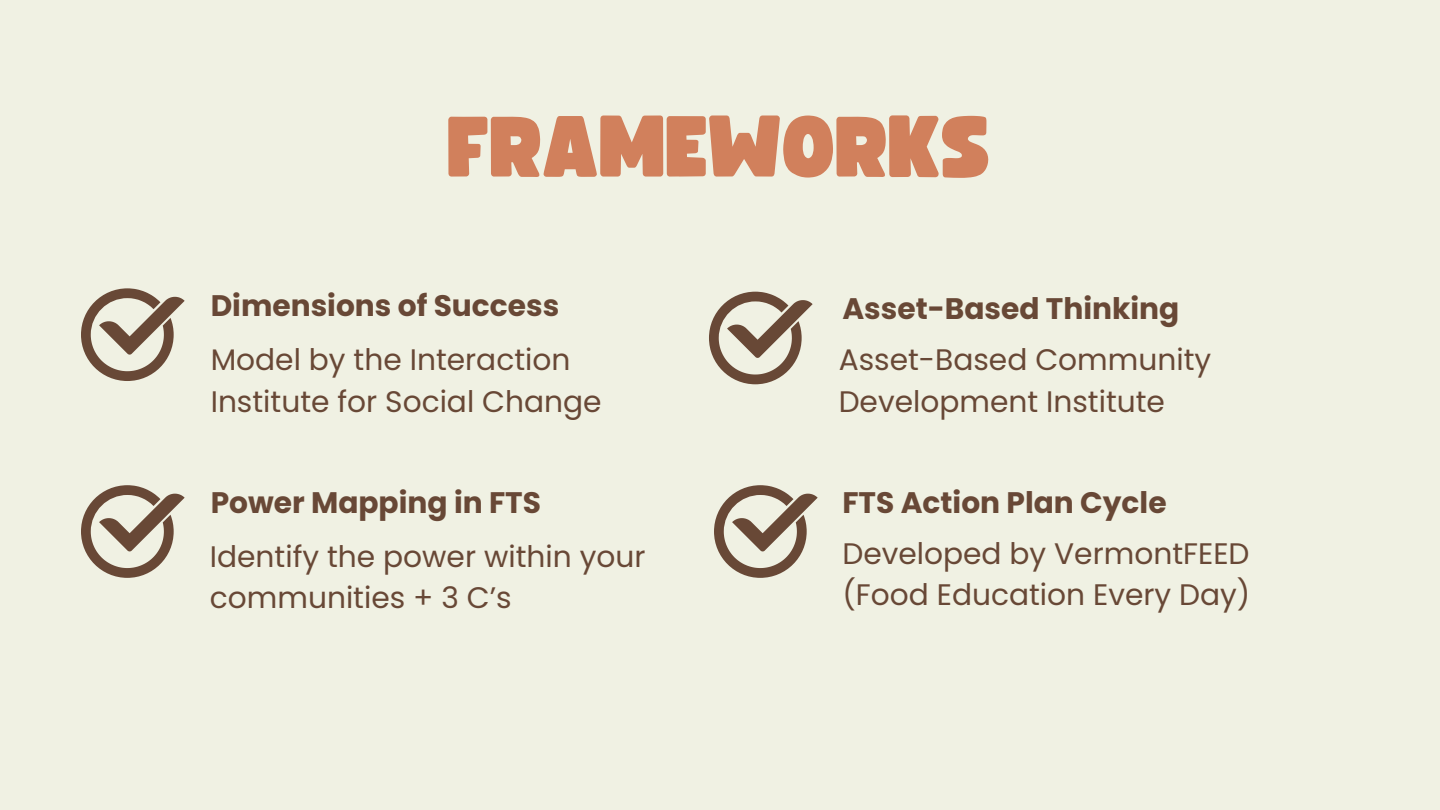
<style>
.page{position:relative;width:1440px;height:810px;background:#f0f1e3}
.page>*{position:absolute;margin:0;border:0;box-sizing:border-box;transform-origin:0 0}
.t1{font:85px "Funtastic";color:#d1805c}
.t2{font:29.7px/41.2px "Poppins";color:#684836}
.t3{font:700 29.7px "Poppins";color:#684836}
</style>
<div class="page">
<svg style="left:81px;top:485px;width:103px;height:93px"></svg>
<svg style="left:709px;top:292px;width:103px;height:92px"></svg>
<svg style="left:81px;top:288px;width:103px;height:93px"></svg>
<svg style="left:714px;top:485px;width:104px;height:93px"></svg>
<h1 class="t1" style="left:448px;top:109px;width:545px">FRAMEWORKS</h1>
<p class="t3" style="left:211px;top:285px;width:350px">Dimensions of Success</p>
<p class="t3" style="left:842px;top:288px;width:339px">Asset-Based Thinking</p>
<h2 class="t2" style="left:211px;top:339px;width:393px">Model by the Interaction<br>Institute for Social Change</h2>
<h2 class="t3" style="left:211px;top:482px;width:332px">Power Mapping in FTS</h2>
<p class="t2" style="left:210px;top:536px;width:437px">Identify the power within your communities + 3 C’s</p>
<p class="t2" style="left:839px;top:339px;width:374px">Asset-Based Community<br>Development Institute</p>
<p class="t3" style="left:842px;top:482px;width:326px">FTS Action Plan Cycle</p>
<p class="t2" style="left:842px;top:533px;width:409px">Developed by VermontFEED (Food Education Every Day)</p>
</div>
